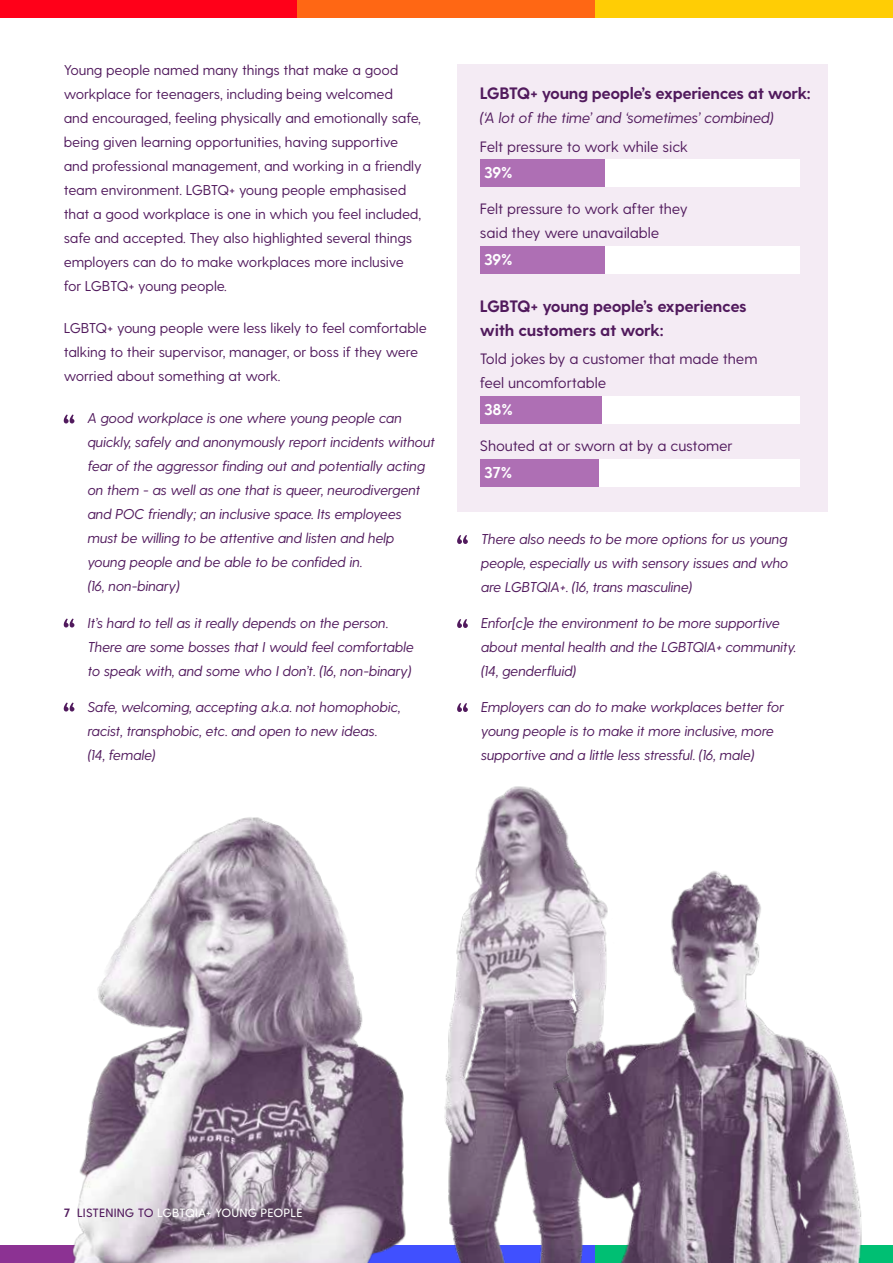
<style>
.page{position:relative;width:893px;height:1263px;background:#fff}
.page>*{position:absolute;margin:0;border:0;box-sizing:border-box;transform-origin:0 0}
.t1{font:700 16.5px/24px "Greycliff CF";letter-spacing:-.025em;color:#511a5d}
.t2{font:700 15.75px "Greycliff CF";letter-spacing:-.02em;color:#fff}
.t3{font:15px/24px "Greycliff CF";letter-spacing:-.01em;color:#511a5d}
.t4{font:italic 15px "Greycliff CF";letter-spacing:-.01em;color:#511a5d}
.t5{font:italic 14.25px/24px "Greycliff CF";letter-spacing:-.01em;color:#511a5d}
.t6{font:14.25px/24px "Greycliff CF";letter-spacing:-.01em;color:#511a5d}
.t7{font:500 12px "Greycliff CF";letter-spacing:.01em;color:#fff}
.s1{font-weight:700;color:#511a5d}
.s2{color:#511a5d}
</style>
<div class="page">
<div style="left:0;top:0;width:298px;height:18px;background:#ff0019"></div>
<div style="left:298px;top:0;width:297px;height:18px;background:#ff6714"></div>
<div style="left:595px;top:0;width:298px;height:18px;background:#ffcd05"></div>
<div style="left:595px;top:1245px;width:298px;height:18px;background:#00bf73"></div>
<div style="left:298px;top:1245px;width:297px;height:18px;background:#4050ff"></div>
<div style="left:0;top:1245px;width:298px;height:18px;background:#8c3293"></div>
<img style="left:72px;top:817px;width:334px;height:446px">
<svg style="left:64px;top:414px;width:10px;height:9px"></svg>
<svg style="left:64px;top:618px;width:10px;height:9px"></svg>
<svg style="left:64px;top:702px;width:10px;height:9px"></svg>
<div style="left:458px;top:64px;width:370px;height:448px;background:#f4ebf4"></div>
<div style="left:558px;top:159px;width:242px;height:28px;background:#fff"></div>
<div style="left:480px;top:159px;width:125px;height:28px;background:#ae6fb4"></div>
<div style="left:541px;top:246px;width:259px;height:28px;background:#fff"></div>
<div style="left:480px;top:246px;width:125px;height:28px;background:#ae6fb4"></div>
<div style="left:539px;top:396px;width:261px;height:28px;background:#fff"></div>
<div style="left:480px;top:396px;width:121px;height:28px;background:#ae6fb4"></div>
<div style="left:498px;top:459px;width:302px;height:28px;background:#fff"></div>
<div style="left:480px;top:459px;width:119px;height:28px;background:#ae6fb4"></div>
<svg style="left:457px;top:535px;width:11px;height:9px"></svg>
<svg style="left:457px;top:619px;width:11px;height:9px"></svg>
<svg style="left:457px;top:703px;width:11px;height:9px"></svg>
<img style="left:444px;top:786px;width:130px;height:477px">
<img style="left:550px;top:858px;width:312px;height:405px">
<p class="t6" style="left:64px;top:59px;width:359px">Young people named many things that make a good workplace for teenagers, including being welcomed<br>and encouraged, feeling physically and emotionally safe, being given learning opportunities, having supportive and professional management, and working in a friendly team environment. LGBTQ+ young people emphasised that a good workplace is one in which you feel included, safe and accepted. They also highlighted several things employers can do to make workplaces more inclusive for LGBTQ+ young people.</p>
<p class="t6" style="left:64px;top:317px;width:365px">LGBTQ+ young people were less likely to feel comfortable talking to their supervisor, manager, or boss if they were worried about something at work.</p>
<p class="t5" style="left:88px;top:406px;width:349px">A good workplace is one where young people can quickly, safely and anonymously report incidents without fear of the aggressor finding out and potentially acting on them - as well as one that is queer, neurodivergent and POC friendly; an inclusive space. Its employees must be willing to be attentive and listen and help young people and be able to be confided in.<br>(16, non-binary)</p>
<p class="t5" style="left:88px;top:610px;width:328px">It’s hard to tell as it really depends on the person.<br>There are some bosses that I would feel comfortable to speak with, and some who I don’t. (16, non-binary)</p>
<p class="t5" style="left:88px;top:694px;width:315px">Safe, welcoming, accepting a.k.a. not homophobic, racist, transphobic, etc. and open to new ideas.<br>(14, female)</p>
<p class="t1" style="left:480px;top:82px;width:332px">LGBTQ+ young people’s experiences at work:</p>
<p class="t4" style="left:480px;top:109px;width:296px">(‘A lot of the time’ and ‘sometimes’ combined)</p>
<p class="t3" style="left:480px;top:135px;width:210px">Felt pressure to work while sick</p>
<p class="t2" style="left:484px;top:163px;width:30px">39%</p>
<p class="t3" style="left:480px;top:198px;width:209px">Felt pressure to work after they said they were unavailable</p>
<p class="t2" style="left:484px;top:250px;width:30px">39%</p>
<p class="t1" style="left:480px;top:295px;width:268px">LGBTQ+ young people’s experiences with customers at work:</p>
<p class="t3" style="left:480px;top:347px;width:279px">Told jokes by a customer that made them feel uncomfortable</p>
<p class="t2" style="left:484px;top:400px;width:30px">38%</p>
<p class="t3" style="left:480px;top:434px;width:254px">Shouted at or sworn at by a customer</p>
<p class="t2" style="left:484px;top:463px;width:30px">37%</p>
<p class="t5" style="left:481px;top:527px;width:309px;text-align:justify">There also needs to be more options for us young people, especially us with sensory issues and who are LGBTQIA+. (16, trans masculine)</p>
<p class="t5" style="left:481px;top:611px;width:317px">Enfor[c]e the environment to be more supportive about mental health and the LGBTQIA+ community. (14, genderfluid)</p>
<p class="t5" style="left:481px;top:695px;width:305px">Employers can do to make workplaces better for young people is to make it more inclusive, more supportive and a little less stressful. (16, male)</p>
<p class="t7" style="left:64px;top:1205px;width:240px"><span class="s1">7</span> <span class="s2">LISTENING TO</span> LGBTQIA+ YOUNG PEOPLE</p>
</div>
